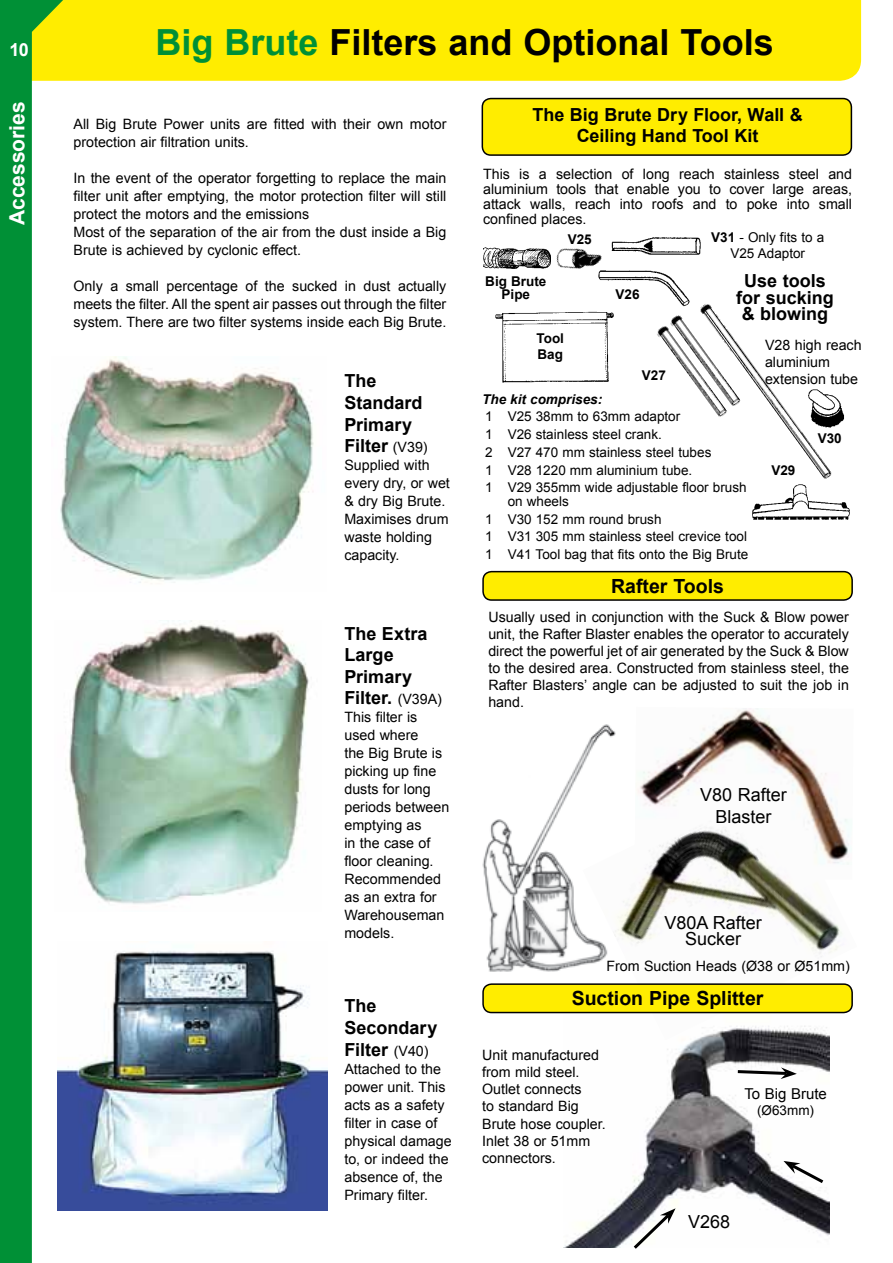
<style>
.page{position:relative;width:893px;height:1263px;background:#fff}
.page>*{position:absolute;margin:0;border:0;box-sizing:border-box;transform-origin:0 0}
.t1{font:700 36px "Arial";color:#000}
.t2{font:700 21px "Arial";color:#fff}
.t3{font:700 19.5px "Arial";color:#000}
.t4{font:700 18px/21.6px "Arial";color:#000}
.t5{font:18px/21.6px "Arial";color:#000;text-align:center}
.t6{font:700 18px "Arial";color:#fff}
.t7{font:15px "Arial";color:#000}
.t8{font:14.25px/18px "Arial";color:#000}
.t9{font:13.5px/17.7px "Arial";color:#000}
.t10{font:700 13.5px/13.5px "Arial";color:#000;text-align:center}
.t11{font:italic 700 13.5px "Arial";color:#000}
.s1{color:#009036}
.s2{font-weight:400;font-size:14.25px}
.s3{font-weight:700}
</style>
<div class="page">
<img style="left:482px;top:724px;width:134px;height:248px">
<img style="left:565px;top:1040px;width:265px;height:207px">
<img style="left:583px;top:777px;width:270px;height:263px">
<img style="left:495px;top:311px;width:119px;height:72px">
<img style="left:550px;top:248px;width:52px;height:21px">
<img style="left:752px;top:489px;width:98px;height:31px">
<img style="left:837px;top:398px;width:7px;height:28px">
<img style="left:611px;top:237px;width:90px;height:18px">
<svg style="left:671px;top:315px;width:166px;height:174px"></svg>
<img style="left:697px;top:304px;width:138px;height:180px">
<img style="left:657px;top:322px;width:74px;height:98px">
<img style="left:484px;top:247px;width:66px;height:22px">
<div style="left:597px;top:267px;width:99px;height:45px;background:#fff"></div>
<img style="left:598px;top:270px;width:92px;height:36px">
<div style="left:482px;top:99px;width:369px;height:56px;background:#ffed00;border-radius:9px"></div>
<div style="left:482px;top:98px;width:370px;height:58px;border:2px solid #000;border-radius:9px"></div>
<div style="left:483px;top:572px;width:369px;height:28px;background:#ffed00;border-radius:9px"></div>
<div style="left:482px;top:571px;width:371px;height:30px;border:2px solid #000;border-radius:9px"></div>
<img style="left:635px;top:708px;width:218px;height:172px">
<svg style="left:735px;top:1067px;width:62px;height:12px"></svg>
<svg style="left:783px;top:1161px;width:44px;height:25px"></svg>
<svg style="left:630px;top:1208px;width:46px;height:41px"></svg>
<div style="left:483px;top:984px;width:369px;height:28px;background:#ffed00;border-radius:9px"></div>
<div style="left:482px;top:983px;width:371px;height:30px;border:2px solid #000;border-radius:9px"></div>
<div style="left:63px;top:0;width:798px;height:81px;background:#ffed00"></div>
<svg style="left:0;top:0;width:63px;height:1263px;fill:#009036"></svg>
<div style="left:766px;top:463px;width:34px;height:17px;background:#fff"></div>
<img style="left:51px;top:357px;width:263px;height:234px">
<img style="left:54px;top:621px;width:255px;height:290px">
<img style="left:58px;top:941px;width:270px;height:270px">
<p class="t6" style="left:9px;top:37px;width:21px">10</p>
<h2 class="t2" style="left:3px;top:225px;width:125px;rotate:-90deg">Accessories</h2>
<h1 class="t1" style="left:155px;top:19px;width:620px"><span class="s1">Big Brute</span> Filters and Optional Tools</h1>
<p class="t8" style="left:74px;top:115px;width:374px">All Big Brute Power units are fitted with their own motor protection air filtration units.</p>
<p class="t8" style="left:74px;top:169px;width:374px">In the event of the operator forgetting to replace the main filter unit after emptying, the motor protection filter will still protect the motors and the emissions<br>Most of the separation of the air from the dust inside a Big Brute is achieved by cyclonic effect.</p>
<p class="t8" style="left:74px;top:277px;width:374px;text-align:justify">Only a small percentage of the sucked in dust actually meets the filter. All the spent air passes out through the filter system. There are two filter systems inside each Big Brute.</p>
<p class="t4" style="left:344px;top:371px;width:85px">The<br>Standard<br>Primary<br>Filter <span class="s2">(V39)</span></p>
<p class="t8" style="left:344px;top:456px;width:107px">Supplied with every dry, or wet &amp; dry Big Brute.<br>Maximises drum waste holding capacity.</p>
<p class="t4" style="left:344px;top:623px;width:99px">The Extra<br>Large<br>Primary<br>Filter. <span class="s2">(V39A)</span></p>
<p class="t8" style="left:344px;top:709px;width:106px">This filter is used where<br>the Big Brute is picking up fine dusts for long periods between emptying as<br>in the case of floor cleaning.<br>Recommended as an extra for<br>Warehouseman models.</p>
<p class="t4" style="left:344px;top:996px;width:94px">The<br>Secondary<br>Filter <span class="s2">(V40)</span></p>
<p class="t8" style="left:344px;top:1060px;width:109px">Attached to the power unit. This acts as a safety filter in case of physical damage to, or indeed the absence of, the<br>Primary filter.</p>
<p class="t4" style="left:532px;top:104px;width:272px;text-align:center">The Big Brute Dry Floor, Wall &amp;<br>Ceiling Hand Tool Kit</p>
<p class="t8" style="left:483px;top:166px;width:371px;line-height:15px;text-align:justify">This is a selection of long reach stainless steel and aluminium tools that enable you to cover large areas, attack walls, reach into roofs and to poke into small confined places.</p>
<p class="t10" style="left:485px;top:275px;width:63px">Big Brute<br>Pipe</p>
<p class="t10" style="left:568px;top:233px;width:26px">V25</p>
<p class="t10" style="left:536px;top:331px;width:29px;line-height:16.2px;text-align:left">Tool<br>Bag</p>
<p class="t10" style="left:615px;top:288px;width:26px">V26</p>
<p class="t10" style="left:642px;top:369px;width:26px">V27</p>
<p class="t9" style="left:711px;top:229px;width:114px;line-height:16.2px;text-align:center"><span class="s3">V31</span> - Only fits to a<br>V25 Adaptor</p>
<p class="t4" style="left:736px;top:273px;width:99px;line-height:16.5px;text-align:center">Use tools for sucking &amp; blowing</p>
<p class="t8" style="left:765px;top:337px;width:98px;line-height:17.1px">V28 high reach aluminium extension tube</p>
<p class="t11" style="left:482px;top:390px;width:122px">The kit comprises:</p>
<p class="t9" style="left:485px;top:408px;width:263px">1 V25 38mm to 63mm adaptor<br>1 V26 stainless steel crank.<br>2 V27 470 mm stainless steel tubes<br>1 V28 1220 mm aluminium tube.<br>1 V29 355mm wide adjustable floor brush</p>
<p class="t9" style="left:485px;top:492px;width:265px;text-indent:23px">on wheels<br>1 V30 152 mm round brush<br>1 V31 305 mm stainless steel crevice tool<br>1 V41 Tool bag that fits onto the Big Brute</p>
<h3 class="t3" style="left:611px;top:573px;width:114px">Rafter Tools</h3>
<p class="t10" style="left:771px;top:464px;width:26px">V29</p>
<p class="t10" style="left:818px;top:432px;width:26px">V30</p>
<p class="t8" style="left:488px;top:608px;width:362px;line-height:17.1px;text-align:justify">Usually used in conjunction with the Suck &amp; Blow power unit, the Rafter Blaster enables the operator to accurately direct the powerful jet of air generated by the Suck &amp; Blow to the desired area. Constructed from stainless steel, the Rafter Blasters’ angle can be adjusted to suit the job in hand.</p>
<p class="t5" style="left:700px;top:784px;width:88px">V80 Rafter<br>Blaster</p>
<p class="t5" style="left:664px;top:914px;width:99px;line-height:16.5px">V80A Rafter<br>Sucker</p>
<p class="t8" style="left:606px;top:957px;width:245px">From Suction Heads (Ø38 or Ø51mm)</p>
<h3 class="t3" style="left:572px;top:986px;width:193px">Suction Pipe Splitter</h3>
<p class="t8" style="left:482px;top:1047px;width:125px;line-height:17.1px">Unit manufactured from mild steel.<br>Outlet connects<br>to standard Big<br>Brute hose coupler.<br>Inlet 38 or 51mm connectors.</p>
<p class="t7" style="left:744px;top:1084px;width:84px">To Big Brute</p>
<p class="t9" style="left:757px;top:1102px;width:58px">(Ø63mm)</p>
<p class="t5" style="left:688px;top:1211px;width:44px">V268</p>
</div>
